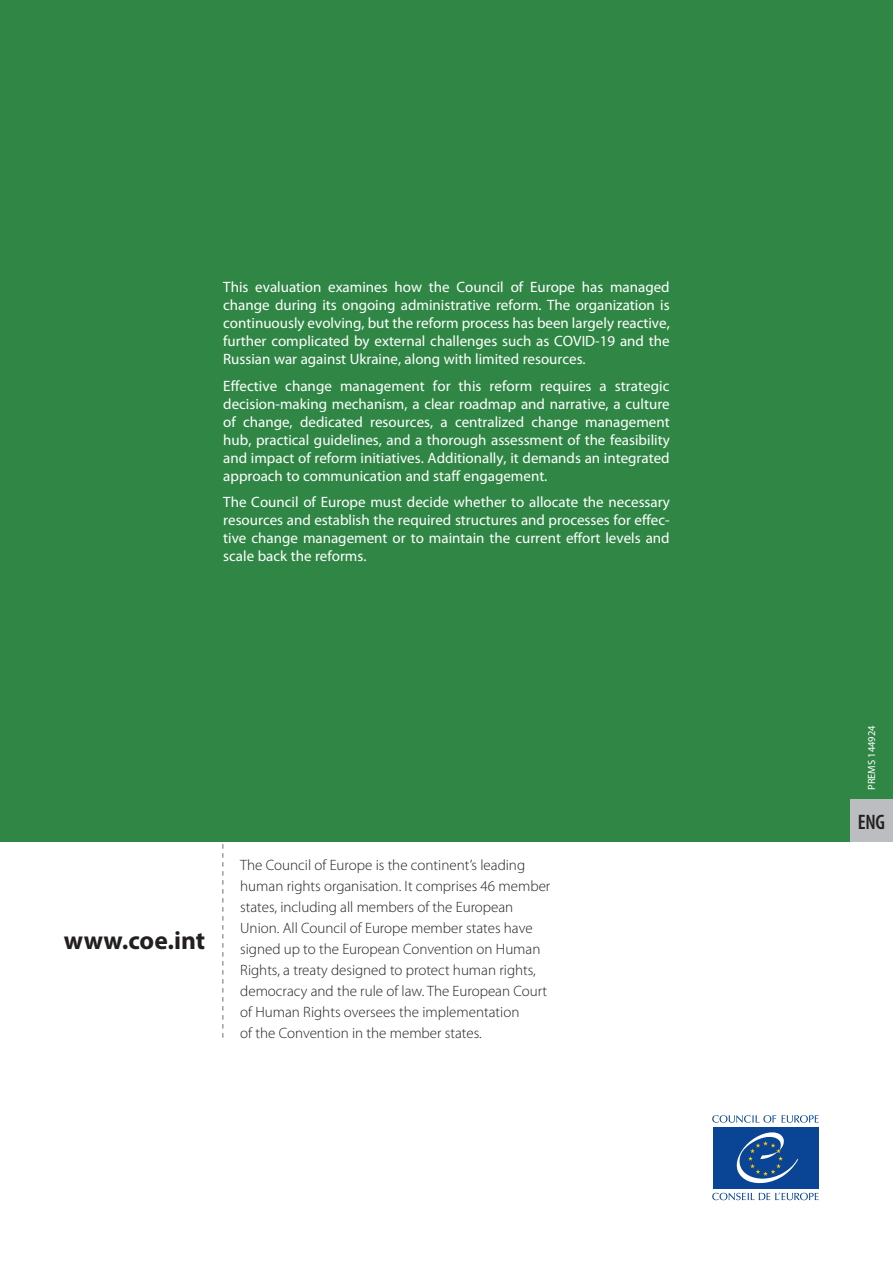
<style>
.page{position:relative;width:893px;height:1263px;background:#fff}
.page>*{position:absolute;margin:0;border:0;box-sizing:border-box;transform-origin:0 0}
.t1{font:700 25.5px "Myriad Pro";color:#231f20}
.t2{font:600 condensed 21px "Myriad Pro";color:#231f20}
.t3{font:15px/18px "Myriad Pro";color:#fff;text-align:justify}
.t4{font:300 15px/20.9px "Myriad Pro";color:#231f20}
.t5{font:10.5px "Myriad Pro";color:#fff}
</style>
<div class="page">
<svg style="left:712px;top:1115px;width:107px;height:8px"></svg>
<svg style="left:712px;top:1192px;width:107px;height:8px"></svg>
<div style="left:713px;top:1127px;width:105px;height:61px;background:#094594"></div>
<svg style="left:736px;top:1132px;width:62px;height:51px"></svg>
<div style="left:0;top:0;width:893px;height:842px;background:#308745"></div>
<svg style="left:222px;top:844px;width:1px;height:193px"></svg>
<div style="left:850px;top:799px;width:43px;height:43px;background:#bcbdc0"></div>
<p class="t3" style="left:223px;top:278px;width:448px">This evaluation examines how the Council of Europe has managed change during its ongoing administrative reform. The organization is continuously evolving, but the reform process has been largely reactive, further complicated by external challenges such as COVID-19 and the Russian war against Ukraine, along with limited resources.</p>
<p class="t3" style="left:223px;top:376px;width:448px">Effective change management for this reform requires a strategic decision-making mechanism, a clear roadmap and narrative, a culture of change, dedicated resources, a centralized change management hub, practical guidelines, and a thorough assessment of the feasibility and impact of reform initiatives. Additionally, it demands an integrated approach to communication and staff engagement.</p>
<p class="t3" style="left:223px;top:493px;width:448px">The Council of Europe must decide whether to allocate the necessary resources and establish the required structures and processes for effec&shy;tive change management or to maintain the current effort levels and scale back the reforms.</p>
<h1 class="t1" style="left:64px;top:924px;width:143px">www.coe.int</h1>
<p class="t4" style="left:240px;top:855px;width:312px">The Council of Europe is the continent’s leading human rights organisation. It comprises 46 member states, including all members of the European Union. All Council of Europe member states have signed up to the European Convention on Human Rights, a treaty designed to protect human rights, democracy and the rule of law. The European Court of Human Rights oversees the implementation<br>of the Convention in the member states.</p>
<p class="t5" style="left:865px;top:790px;width:66px;rotate:-90deg">PREMS 144924</p>
<h2 class="t2" style="left:858px;top:809px;width:29px">ENG</h2>
</div>
